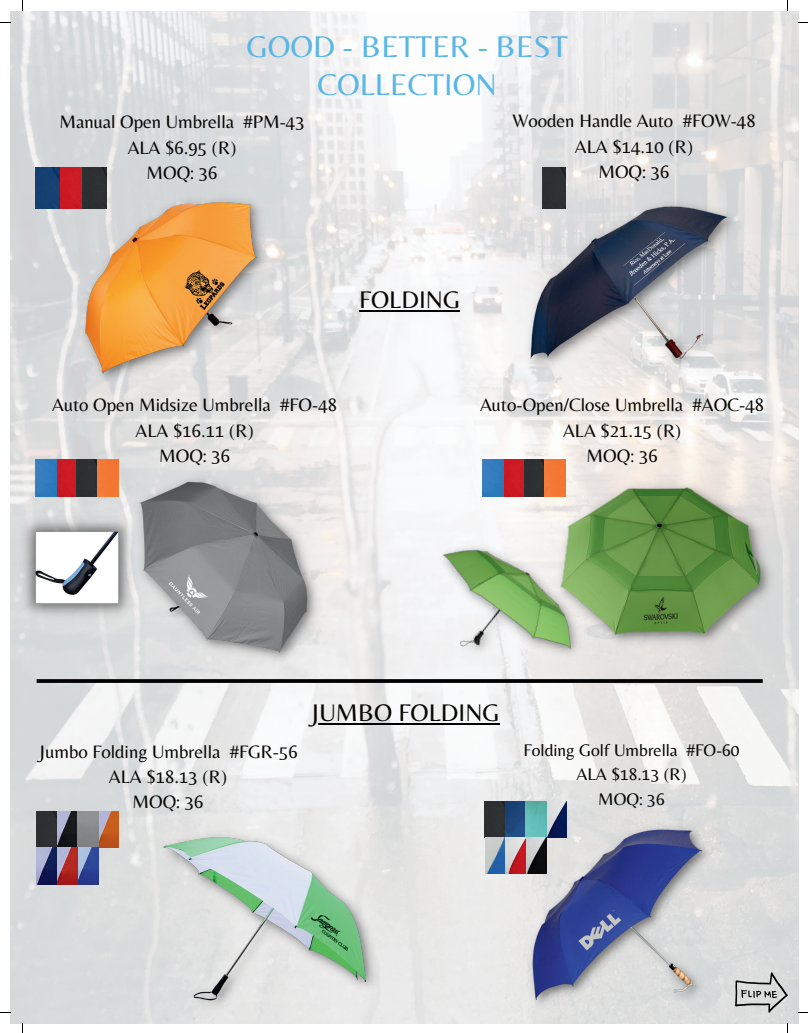
<style>
.page{position:relative;width:808px;height:1033px;background:#fff}
.page>*{position:absolute;margin:0;border:0;box-sizing:border-box;transform-origin:0 0}
.t1{font:31.25px/38.5px "Belleza";color:#59b6e6;text-align:center}
.t2{font:25px "Belleza";color:#080704}
.t3{font:18.75px/25.2px "Belleza";color:#080704;text-align:center}
.t4{font:17.5px/24.4px "Belleza";color:#080704;text-align:center}
</style>
<div class="page">
<img style="left:10px;top:11px;width:788px;height:1012px">
<img style="left:59px;top:167px;width:24px;height:42px">
<img style="left:36px;top:167px;width:23px;height:42px">
<img style="left:83px;top:167px;width:23px;height:24px">
<img style="left:77px;top:191px;width:193px;height:196px">
<img style="left:503px;top:459px;width:21px;height:37px">
<img style="left:483px;top:459px;width:20px;height:37px">
<img style="left:524px;top:459px;width:41px;height:37px">
<img style="left:405px;top:524px;width:205px;height:174px">
<img style="left:553px;top:477px;width:223px;height:173px">
<img style="left:522px;top:195px;width:218px;height:179px">
<img style="left:56px;top:459px;width:21px;height:37px">
<img style="left:36px;top:459px;width:20px;height:37px">
<img style="left:77px;top:459px;width:41px;height:37px">
<img style="left:132px;top:472px;width:191px;height:196px">
<img style="left:19px;top:515px;width:116px;height:109px">
<hr style="left:359px;top:310px;width:101px;height:2px;background:#000">
<img style="left:542px;top:167px;width:23px;height:41px">
<img style="left:159px;top:828px;width:221px;height:186px">
<img style="left:526px;top:820px;width:187px;height:191px">
<hr style="left:310px;top:723px;width:189px;height:2px;background:#000">
<img style="left:485px;top:801px;width:82px;height:36px">
<img style="left:505px;top:801px;width:41px;height:73px">
<img style="left:485px;top:837px;width:41px;height:37px">
<img style="left:37px;top:811px;width:81px;height:36px">
<img style="left:57px;top:811px;width:41px;height:73px">
<img style="left:37px;top:847px;width:41px;height:37px">
<svg style="left:735px;top:972px;width:52px;height:40px;background:#b5b6b6"></svg>
<svg style="left:37px;top:679px;width:725px;height:4px;background:#0d0d0d"></svg>
<h1 class="t1" style="left:246px;top:27px;width:323px">GOOD - BETTER - BEST<br>COLLECTION</h1>
<p class="t3" style="left:59px;top:109px;width:247px">Manual Open Umbrella #PM-43<br>ALA $6.95 (R)<br>MOQ: 36</p>
<p class="t3" style="left:512px;top:108px;width:245px">Wooden Handle Auto #FOW-48<br>ALA $14.10 (R)<br>MOQ: 36</p>
<h2 class="t2" style="left:359px;top:285px;width:102px">FOLDING</h2>
<p class="t3" style="left:52px;top:392px;width:286px">Auto Open Midsize Umbrella #FO-48<br>ALA $16.11 (R)<br>MOQ: 36</p>
<p class="t3" style="left:480px;top:392px;width:285px">Auto-Open/Close Umbrella #AOC-48<br>ALA $21.15 (R)<br>MOQ: 36</p>
<h2 class="t2" style="left:310px;top:698px;width:191px">JUMBO FOLDING</h2>
<p class="t3" style="left:38px;top:738px;width:261px">Jumbo Folding Umbrella #FGR-56<br>ALA $18.13 (R)<br>MOQ: 36</p>
<p class="t4" style="left:523px;top:737px;width:218px">Folding Golf Umbrella #FO-60<br>ALA $18.13 (R)<br>MOQ: 36</p>
</div>
